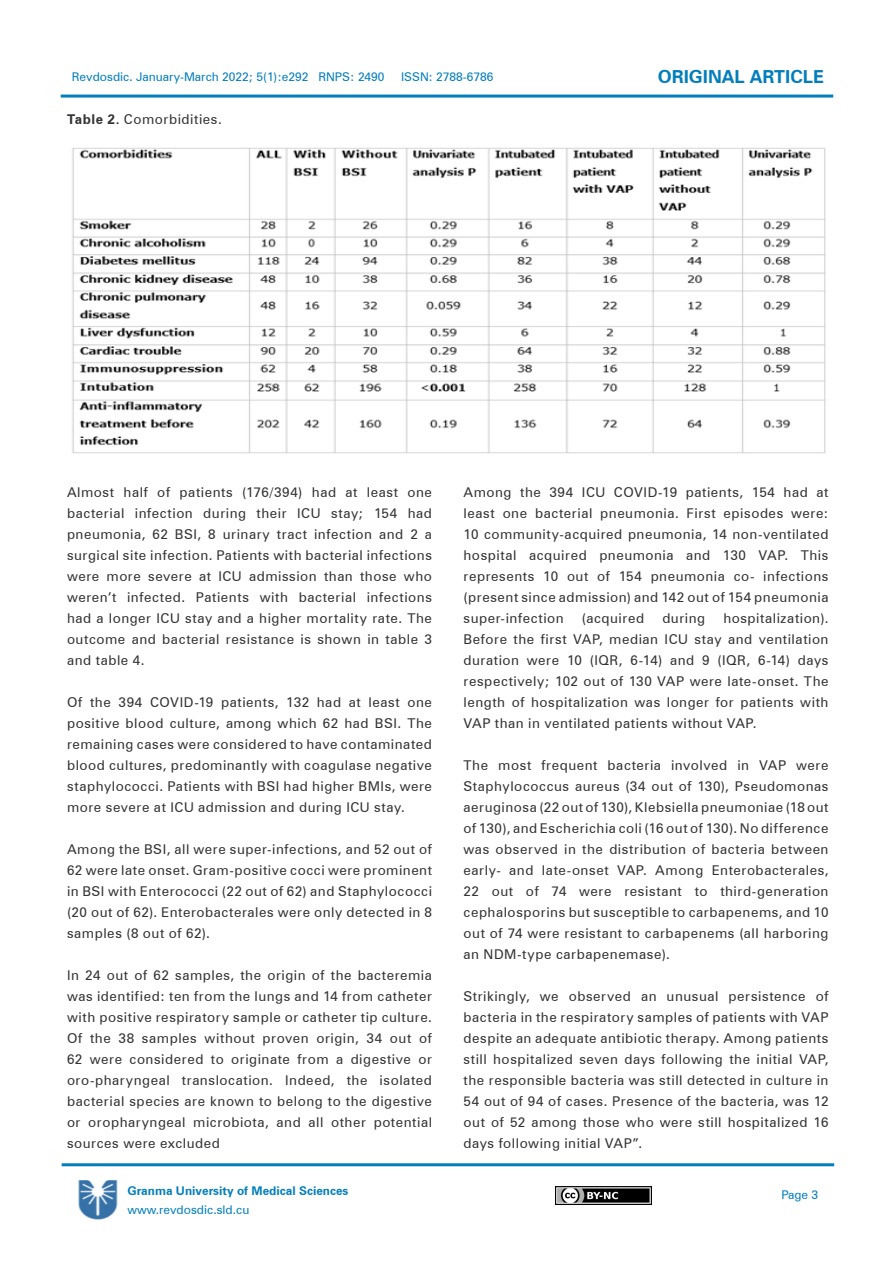
<style>
.page{position:relative;width:893px;height:1263px;background:#fff}
.page>*{position:absolute;margin:0;border:0;box-sizing:border-box;transform-origin:0 0}
.t1{font:700 18px "Zurich BT";color:#027ebc}
.t2{font:13.5px/21px "Zurich BT";letter-spacing:.04em;color:#333;text-align:justify}
.t3{font:12px "Zurich BT";color:#027ebc}
.t4{font:700 12px "Zurich BT";color:#027ebc}
.s1{font-weight:700}
</style>
<div class="page">
<hr style="left:61px;top:95px;width:772px;height:3px;background:#027ebc">
<hr style="left:62px;top:1163px;width:772px;height:3px;background:#027ebc">
<img style="left:72px;top:147px;width:754px;height:307px">
<img style="left:78px;top:1180px;width:40px;height:40px">
<img style="left:555px;top:1186px;width:96px;height:18px">
<p class="t3" style="left:72px;top:70px;width:314px">Revdosdic. January-March 2022; 5(1):e292 RNPS: 2490</p>
<p class="t3" style="left:401px;top:70px;width:94px">ISSN: 2788-6786</p>
<p class="t1" style="left:658px;top:66px;width:168px">ORIGINAL ARTICLE</p>
<p class="t2" style="left:67px;top:109px;width:156px"><span class="s1">Table 2.</span> Comorbidities.</p>
<p class="t2" style="left:67px;top:481px;width:367px">Almost half of patients (176/394) had at least one bacterial infection during their ICU stay; 154 had pneumonia, 62 BSI, 8 urinary tract infection and 2 a surgical site infection. Patients with bacterial infections were more severe at ICU admission than those who weren’t infected. Patients with bacterial infections had a longer ICU stay and a higher mortality rate. The outcome and bacterial resistance is shown in table 3 and table 4.</p>
<p class="t2" style="left:67px;top:691px;width:367px">Of the 394 COVID-19 patients, 132 had at least one positive blood culture, among which 62 had BSI. The remaining cases were considered to have contaminated blood cultures, predominantly with coagulase negative staphylococci. Patients with BSI had higher BMIs, were more severe at ICU admission and during ICU stay.</p>
<p class="t2" style="left:67px;top:838px;width:367px">Among the BSI, all were super-infections, and 52 out of 62 were late onset. Gram-positive cocci were prominent in BSI with Enterococci (22 out of 62) and Staphylococci (20 out of 62). Enterobacterales were only detected in 8 samples (8 out of 62).</p>
<p class="t2" style="left:67px;top:964px;width:367px">In 24 out of 62 samples, the origin of the bacteremia was identified: ten from the lungs and 14 from catheter with positive respiratory sample or catheter tip culture.<br>Of the 38 samples without proven origin, 34 out of 62 were considered to originate from a digestive or oro-pharyngeal translocation. Indeed, the isolated bacterial species are known to belong to the digestive or oropharyngeal microbiota, and all other potential sources were excluded</p>
<p class="t4" style="left:127px;top:1184px;width:223px">Granma University of Medical Sciences</p>
<p class="t3" style="left:127px;top:1202px;width:123px">www.revdosdic.sld.cu</p>
<p class="t2" style="left:464px;top:481px;width:366px">Among the 394 ICU COVID-19 patients, 154 had at least one bacterial pneumonia. First episodes were:<br>10 community-acquired pneumonia, 14 non-ventilated hospital acquired pneumonia and 130 VAP. This represents 10 out of 154 pneumonia co- infections (present since admission) and 142 out of 154 pneumonia super-infection</p>
<p class="t2" style="left:464px;top:607px;width:367px;text-indent:260px">hospitalization).<br>Before the first VAP, median ICU stay and ventilation duration were 10 (IQR, 6-14) and 9 (IQR, 6-14) days respectively; 102 out of 130 VAP were late-onset. The length of hospitalization was longer for patients with VAP than in ventilated patients without VAP.</p>
<p class="t2" style="left:464px;top:754px;width:367px">The most frequent bacteria involved in VAP were Staphylococcus aureus (34 out of 130), Pseudomonas aeruginosa (22 out of 130), Klebsiella pneumoniae (18 out of 130), and Escherichia coli (16 out of 130). No difference was observed in the distribution of bacteria between early- and late-onset VAP. Among Enterobacterales, 22 out of 74 were resistant to third-generation cephalosporins but susceptible to carbapenems, and 10 out of 74 were resistant to carbapenems (all harboring an NDM-type carbapenemase).</p>
<p class="t2" style="left:464px;top:985px;width:367px">Strikingly, we observed an unusual persistence of bacteria in the respiratory samples of patients with VAP despite an adequate antibiotic therapy. Among patients still hospitalized seven days following the initial VAP, the responsible bacteria was still detected in culture in 54 out of 94 of cases. Presence of the bacteria, was 12 out of 52 among those who were still hospitalized 16 days following initial VAP”.</p>
<p class="t2" style="left:582px;top:607px;width:64px">(acquired</p>
<p class="t2" style="left:662px;top:607px;width:44px">during</p>
<p class="t3" style="left:781px;top:1187px;width:38px">Page 3</p>
</div>
